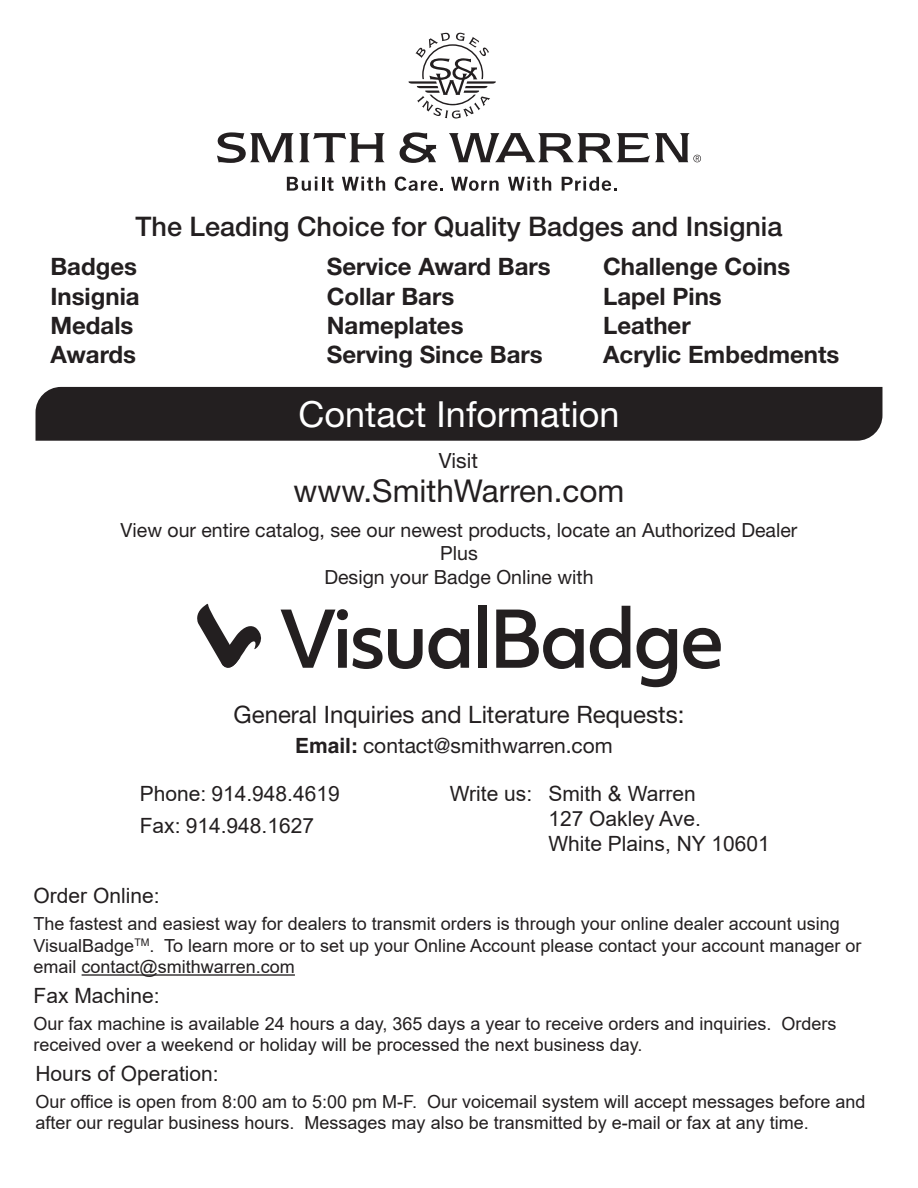
<style>
.page{position:relative;width:918px;height:1188px;background:#fff}
.page>*{position:absolute;margin:0;border:0;box-sizing:border-box;transform-origin:0 0}
.t1{font:36px "Helvetica Neue LT Std";color:#fff}
.t2{font:31.5px "Helvetica Neue LT Std";color:#231f20}
.t3{font:500 27px "Helvetica Neue LT Std";color:#231f20}
.t4{font:700 24px "Helvetica Neue LT Std";color:#231f20}
.t5{font:24px "Helvetica Neue LT Std";color:#231f20}
.t6{font:21px/25.2px "Arial";color:#231f20}
.t7{font:21px "Helvetica Neue LT Std";color:#231f20}
.t8{font:19.5px/23.4px "Helvetica Neue LT Std";color:#231f20;text-align:center}
.t9{font:18px/21.6px "Arial";color:#231f20}
.s1{font-family:"Helvetica LT Std";font-weight:700}
</style>
<div class="page">
<svg style="left:408px;top:33px;width:88px;height:86px"></svg>
<svg style="left:217px;top:132px;width:168px;height:31px"></svg>
<svg style="left:400px;top:132px;width:36px;height:31px"></svg>
<svg style="left:449px;top:133px;width:252px;height:29px"></svg>
<svg style="left:287px;top:177px;width:47px;height:14px"></svg>
<svg style="left:342px;top:177px;width:43px;height:14px"></svg>
<svg style="left:395px;top:177px;width:48px;height:14px"></svg>
<svg style="left:451px;top:177px;width:48px;height:14px"></svg>
<svg style="left:508px;top:177px;width:43px;height:14px"></svg>
<svg style="left:562px;top:177px;width:55px;height:14px"></svg>
<div style="left:36px;top:387px;width:846px;height:54px;background:#231f20"></div>
<svg style="left:281px;top:609px;width:188px;height:60px"></svg>
<div style="left:478px;top:606px;width:8px;height:62px;background:#231f20"></div>
<svg style="left:496px;top:610px;width:88px;height:59px"></svg>
<svg style="left:590px;top:606px;width:40px;height:63px"></svg>
<svg style="left:637px;top:628px;width:40px;height:59px"></svg>
<svg style="left:683px;top:628px;width:38px;height:41px"></svg>
<svg style="left:197px;top:604px;width:64px;height:64px"></svg>
<hr style="left:82px;top:974px;width:213px;height:2px;background:#231f20">
<h3 class="t3" style="left:136px;top:210px;width:648px">The Leading Choice for Quality Badges and Insignia</h3>
<h3 class="t4" style="left:50px;top:252px;width:88px">Badges</h3>
<h3 class="t4" style="left:327px;top:252px;width:226px">Service Award Bars</h3>
<h3 class="t4" style="left:603px;top:252px;width:189px">Challenge Coins</h3>
<h3 class="t4" style="left:50px;top:281px;width:91px">Insignia</h3>
<h3 class="t4" style="left:327px;top:281px;width:129px">Collar Bars</h3>
<h3 class="t4" style="left:603px;top:281px;width:120px">Lapel Pins</h3>
<h3 class="t4" style="left:50px;top:310px;width:85px">Medals</h3>
<h3 class="t4" style="left:327px;top:310px;width:138px">Nameplates</h3>
<h3 class="t4" style="left:603px;top:310px;width:89px">Leather</h3>
<h3 class="t4" style="left:50px;top:339px;width:87px">Awards</h3>
<h3 class="t4" style="left:327px;top:339px;width:218px">Serving Since Bars</h3>
<h3 class="t4" style="left:603px;top:339px;width:238px">Acrylic Embedments</h3>
<h1 class="t1" style="left:299px;top:392px;width:322px">Contact Information</h1>
<p class="t7" style="left:439px;top:448px;width:41px">Visit</p>
<h2 class="t2" style="left:294px;top:472px;width:332px">www.SmithWarren.com</h2>
<p class="t8" style="left:121px;top:518px;width:678px">View our entire catalog, see our newest products, locate an Authorized Dealer<br>Plus<br>Design your Badge Online with</p>
<h3 class="t5" style="left:234px;top:700px;width:452px">General Inquiries and Literature Requests:</h3>
<p class="t7" style="left:295px;top:733px;width:319px"><span class="s1">Email:</span> contact@smithwarren.com</p>
<p class="t6" style="left:140px;top:778px;width:202px;line-height:31.8px">Phone: 914.948.4619<br>Fax: 914.948.1627</p>
<p class="t6" style="left:548px;top:781px;width:223px;text-indent:-99px">Write us: Smith &amp; Warren<br>127 Oakley Ave.<br>White Plains, NY 10601</p>
<p class="t6" style="left:34px;top:883px;width:128px">Order Online:</p>
<p class="t9" style="left:34px;top:913px;width:829px">The fastest and easiest way for dealers to transmit orders is through your online dealer account using<br>VisualBadge<sup>TM</sup>. To learn more or to set up your Online Account please contact your account manager or email contact@smithwarren.com</p>
<p class="t6" style="left:34px;top:983px;width:128px">Fax Machine:</p>
<p class="t9" style="left:34px;top:1012px;width:805px">Our fax machine is available 24 hours a day, 365 days a year to receive orders and inquiries. Orders received over a weekend or holiday will be processed the next business day.</p>
<p class="t9" style="left:36px;top:1090px;width:831px">Our office is open from 8:00 am to 5:00 pm M-F. Our voicemail system will accept messages before and after our regular business hours. Messages may also be transmitted by e-mail or fax at any time.</p>
<p class="t6" style="left:35px;top:1061px;width:185px">Hours of Operation:</p>
</div>
